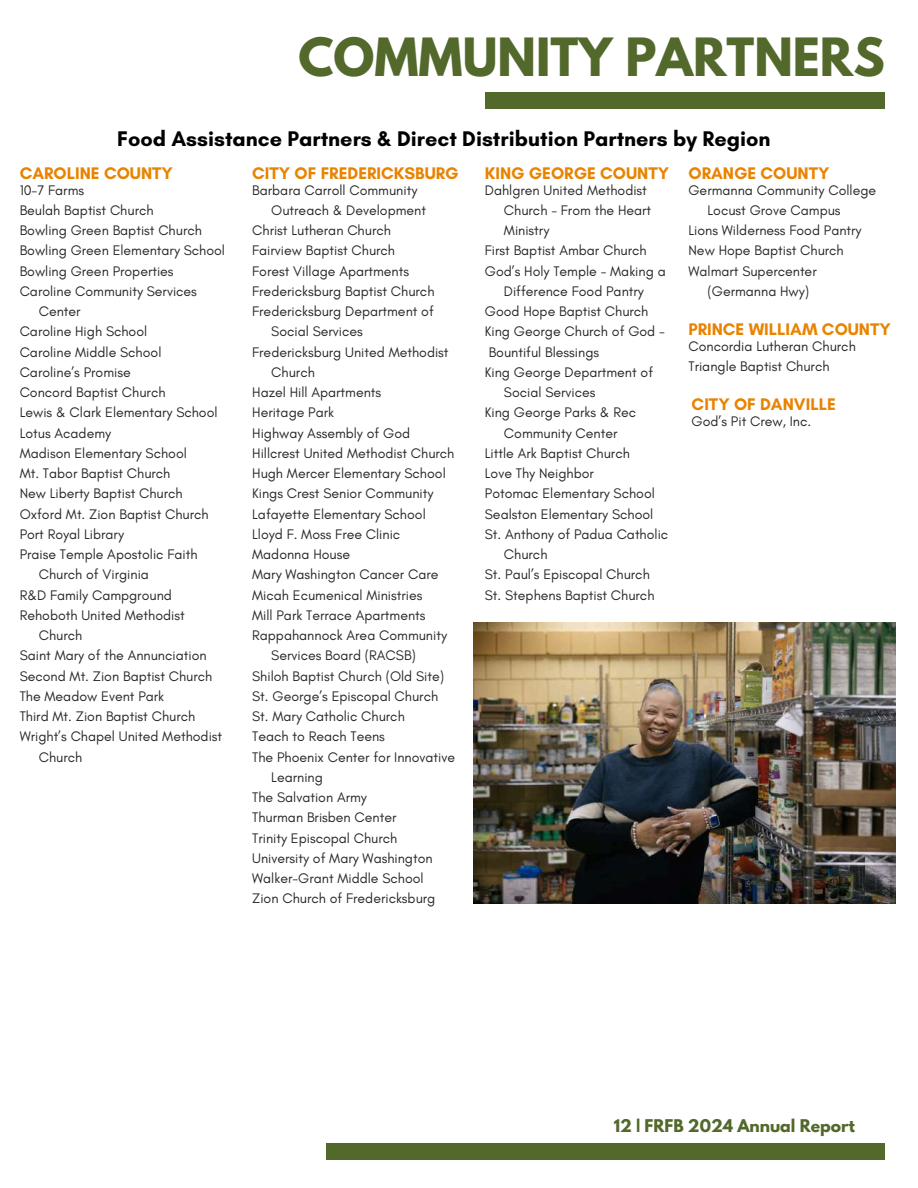
<style>
.page{position:relative;width:918px;height:1188px;background:#fff}
.page>*{position:absolute;margin:0;border:0;box-sizing:border-box;transform-origin:0 0}
.t1{font:700 46.65px "League Spartan";color:#53682b}
.t2{font:700 21.6px "Glacial Indifference";color:#000}
.t3{font:700 17.1px "Glacial Indifference";color:#e98300}
.t4{font:700 15.6px "League Spartan";color:#53682b}
.t5{font:14.1px/20.2px "Glacial Indifference";color:#272727}
</style>
<div class="page">
<div style="left:485px;top:92px;width:400px;height:17px;background:#53682b"></div>
<div style="left:326px;top:1143px;width:559px;height:17px;background:#53682b"></div>
<img style="left:474px;top:623px;width:421px;height:281px">
<h1 class="t1" style="left:298px;top:34px;width:588px">COMMUNITY PARTNERS</h1>
<h2 class="t2" style="left:117px;top:125px;width:655px">Food Assistance Partners &amp; Direct Distribution Partners by Region</h2>
<p class="t3" style="left:252px;top:162px;width:208px">CITY OF FREDERICKSBURG</p>
<p class="t5" style="left:252px;top:180px;width:167px">Barbara Carroll Community</p>
<p class="t5" style="left:271px;top:200px;width:156px">Outreach &amp; Development</p>
<p class="t5" style="left:252px;top:220px;width:140px">Christ Lutheran Church</p>
<p class="t5" style="left:252px;top:240px;width:144px">Fairview Baptist Church</p>
<p class="t5" style="left:252px;top:261px;width:158px">Forest Village Apartments</p>
<p class="t5" style="left:252px;top:281px;width:184px">Fredericksburg Baptist Church</p>
<p class="t5" style="left:252px;top:301px;width:183px">Fredericksburg Department of</p>
<p class="t5" style="left:271px;top:321px;width:93px">Social Services</p>
<p class="t5" style="left:252px;top:342px;width:198px">Fredericksburg United Methodist</p>
<p class="t5" style="left:271px;top:362px;width:45px">Church</p>
<p class="t5" style="left:252px;top:382px;width:131px">Hazel Hill Apartments</p>
<p class="t5" style="left:252px;top:402px;width:83px">Heritage Park</p>
<p class="t5" style="left:252px;top:423px;width:159px">Highway Assembly of God</p>
<p class="t5" style="left:252px;top:443px;width:204px">Hillcrest United Methodist Church</p>
<p class="t5" style="left:252px;top:463px;width:195px">Hugh Mercer Elementary School</p>
<p class="t5" style="left:252px;top:483px;width:183px">Kings Crest Senior Community</p>
<p class="t5" style="left:252px;top:504px;width:175px">Lafayette Elementary School</p>
<p class="t5" style="left:252px;top:524px;width:150px">Lloyd F. Moss Free Clinic</p>
<p class="t5" style="left:252px;top:544px;width:99px">Madonna House</p>
<p class="t5" style="left:252px;top:564px;width:188px">Mary Washington Cancer Care</p>
<p class="t5" style="left:252px;top:585px;width:172px">Micah Ecumenical Ministries</p>
<p class="t5" style="left:252px;top:605px;width:175px">Mill Park Terrace Apartments</p>
<p class="t5" style="left:252px;top:625px;width:196px">Rappahannock Area Community</p>
<p class="t5" style="left:271px;top:645px;width:146px">Services Board (RACSB)</p>
<p class="t5" style="left:252px;top:666px;width:193px">Shiloh Baptist Church (Old Site)</p>
<p class="t5" style="left:252px;top:686px;width:188px">St. George’s Episcopal Church</p>
<p class="t5" style="left:252px;top:706px;width:154px">St. Mary Catholic Church</p>
<p class="t5" style="left:252px;top:726px;width:134px">Teach to Reach Teens</p>
<p class="t5" style="left:252px;top:747px;width:204px">The Phoenix Center for Innovative</p>
<p class="t5" style="left:271px;top:767px;width:53px">Learning</p>
<p class="t5" style="left:252px;top:787px;width:116px">The Salvation Army</p>
<p class="t5" style="left:252px;top:807px;width:146px">Thurman Brisben Center</p>
<p class="t5" style="left:252px;top:828px;width:147px">Trinity Episcopal Church</p>
<p class="t5" style="left:252px;top:848px;width:182px">University of Mary Washington</p>
<p class="t5" style="left:252px;top:868px;width:173px">Walker-Grant Middle School</p>
<p class="t5" style="left:252px;top:888px;width:185px">Zion Church of Fredericksburg</p>
<p class="t3" style="left:20px;top:162px;width:155px">CAROLINE COUNTY</p>
<p class="t5" style="left:20px;top:180px;width:66px">10-7 Farms</p>
<p class="t5" style="left:20px;top:200px;width:135px">Beulah Baptist Church</p>
<p class="t5" style="left:20px;top:220px;width:184px">Bowling Green Baptist Church</p>
<p class="t5" style="left:20px;top:240px;width:207px">Bowling Green Elementary School</p>
<p class="t5" style="left:20px;top:261px;width:155px">Bowling Green Properties</p>
<p class="t5" style="left:20px;top:281px;width:179px">Caroline Community Services</p>
<p class="t5" style="left:39px;top:301px;width:43px">Center</p>
<p class="t5" style="left:20px;top:321px;width:129px">Caroline High School</p>
<p class="t5" style="left:20px;top:342px;width:143px">Caroline Middle School</p>
<p class="t5" style="left:20px;top:362px;width:113px">Caroline’s Promise</p>
<p class="t5" style="left:20px;top:382px;width:147px">Concord Baptist Church</p>
<p class="t5" style="left:20px;top:402px;width:199px">Lewis &amp; Clark Elementary School</p>
<p class="t5" style="left:20px;top:423px;width:93px">Lotus Academy</p>
<p class="t5" style="left:20px;top:443px;width:169px">Madison Elementary School</p>
<p class="t5" style="left:20px;top:463px;width:152px">Mt. Tabor Baptist Church</p>
<p class="t5" style="left:20px;top:483px;width:165px">New Liberty Baptist Church</p>
<p class="t5" style="left:20px;top:504px;width:191px">Oxford Mt. Zion Baptist Church</p>
<p class="t5" style="left:20px;top:524px;width:106px">Port Royal Library</p>
<p class="t5" style="left:20px;top:544px;width:179px">Praise Temple Apostolic Faith</p>
<p class="t5" style="left:39px;top:564px;width:112px">Church of Virginia</p>
<p class="t5" style="left:20px;top:585px;width:154px">R&amp;D Family Campground</p>
<p class="t5" style="left:20px;top:605px;width:167px">Rehoboth United Methodist</p>
<p class="t5" style="left:39px;top:625px;width:45px">Church</p>
<p class="t5" style="left:20px;top:645px;width:188px">Saint Mary of the Annunciation</p>
<p class="t5" style="left:20px;top:666px;width:194px">Second Mt. Zion Baptist Church</p>
<p class="t5" style="left:20px;top:686px;width:146px">The Meadow Event Park</p>
<p class="t5" style="left:20px;top:706px;width:177px">Third Mt. Zion Baptist Church</p>
<p class="t5" style="left:20px;top:726px;width:204px">Wright’s Chapel United Methodist</p>
<p class="t5" style="left:39px;top:747px;width:45px">Church</p>
<p class="t3" style="left:485px;top:162px;width:186px">KING GEORGE COUNTY</p>
<p class="t5" style="left:485px;top:180px;width:164px">Dahlgren United Methodist</p>
<p class="t5" style="left:504px;top:200px;width:149px">Church - From the Heart</p>
<p class="t5" style="left:504px;top:220px;width:47px">Ministry</p>
<p class="t5" style="left:485px;top:240px;width:163px">First Baptist Ambar Church</p>
<p class="t5" style="left:485px;top:261px;width:182px">God’s Holy Temple - Making a</p>
<p class="t5" style="left:504px;top:281px;width:141px">Difference Food Pantry</p>
<p class="t5" style="left:485px;top:301px;width:165px">Good Hope Baptist Church</p>
<p class="t5" style="left:485px;top:321px;width:182px">King George Church of God -</p>
<p class="t5" style="left:489px;top:342px;width:112px">Bountiful Blessings</p>
<p class="t5" style="left:485px;top:362px;width:170px">King George Department of</p>
<p class="t5" style="left:504px;top:382px;width:93px">Social Services</p>
<p class="t5" style="left:485px;top:402px;width:153px">King George Parks &amp; Rec</p>
<p class="t5" style="left:504px;top:423px;width:115px">Community Center</p>
<p class="t5" style="left:485px;top:443px;width:147px">Little Ark Baptist Church</p>
<p class="t5" style="left:485px;top:463px;width:111px">Love Thy Neighbor</p>
<p class="t5" style="left:485px;top:483px;width:172px">Potomac Elementary School</p>
<p class="t5" style="left:485px;top:504px;width:170px">Sealston Elementary School</p>
<p class="t5" style="left:485px;top:524px;width:185px">St. Anthony of Padua Catholic</p>
<p class="t5" style="left:504px;top:544px;width:45px">Church</p>
<p class="t5" style="left:485px;top:564px;width:166px">St. Paul’s Episcopal Church</p>
<p class="t5" style="left:485px;top:585px;width:171px">St. Stephens Baptist Church</p>
<p class="t3" style="left:688px;top:162px;width:143px">ORANGE COUNTY</p>
<p class="t5" style="left:688px;top:180px;width:189px">Germanna Community College</p>
<p class="t5" style="left:708px;top:200px;width:135px">Locust Grove Campus</p>
<p class="t5" style="left:688px;top:220px;width:175px">Lions Wilderness Food Pantry</p>
<p class="t5" style="left:688px;top:240px;width:157px">New Hope Baptist Church</p>
<p class="t5" style="left:688px;top:261px;width:130px">Walmart Supercenter</p>
<p class="t5" style="left:708px;top:281px;width:103px">(Germanna Hwy)</p>
<p class="t3" style="left:688px;top:318px;width:204px">PRINCE WILLIAM COUNTY</p>
<p class="t5" style="left:688px;top:336px;width:169px">Concordia Lutheran Church<br>Triangle Baptist Church</p>
<p class="t3" style="left:692px;top:394px;width:146px">CITY OF DANVILLE</p>
<p class="t5" style="left:692px;top:411px;width:121px">God’s Pit Crew, Inc.</p>
<p class="t4" style="left:614px;top:1118px;width:243px">12 | FRFB 2024 Annual Report</p>
</div>
